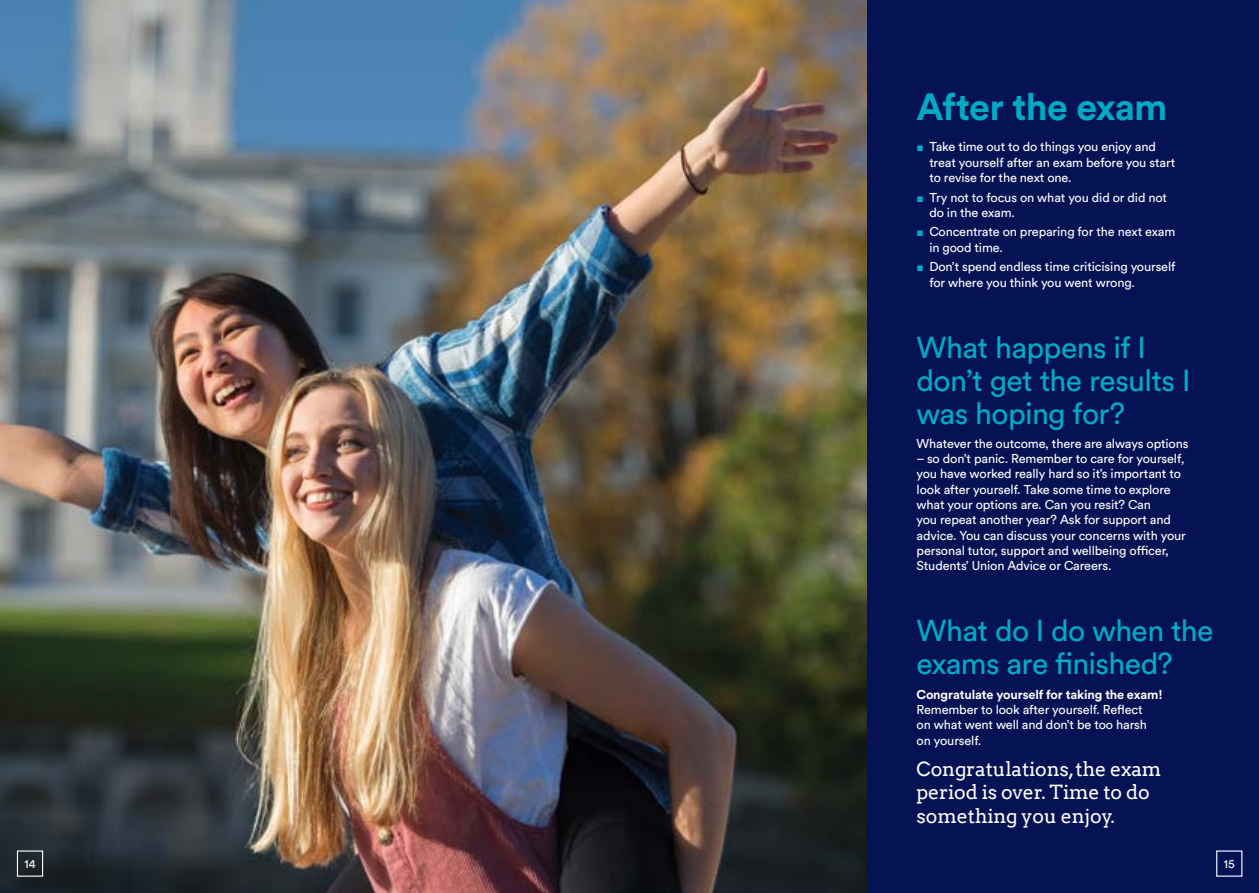
<style>
.page{position:relative;width:1259px;height:893px;background:#fff}
.page>*{position:absolute;margin:0;border:0;box-sizing:border-box;transform-origin:0 0}
.t1{font:700 37.5px "Circular Pro";letter-spacing:-.025em;color:#00aac5}
.t2{font:30px/33px "Circular Pro";letter-spacing:-.02em;color:#00aac5}
.t3{font:19.5px/23.4px "Arvo";letter-spacing:-.01em;color:#fff}
.t4{font:12.75px/15.3px "Circular Pro";letter-spacing:-.01em;color:#fff}
.t5{font:700 12.75px "Circular Pro";letter-spacing:-.01em;color:#fff}
.t6{font:12px "Circular Pro";color:#fff}
.s1{font-family:"Arial";font-size:12px;color:#00aac5}
</style>
<div class="page">
<div style="left:866px;top:0;width:393px;height:893px;background:#051355"></div>
<img style="left:0;top:0;width:866px;height:893px">
<div style="left:17px;top:850px;width:26px;height:27px;border:1px solid #fff"></div>
<h1 class="t1" style="left:916px;top:81px;width:252px">After the exam</h1>
<p class="t4" style="left:929px;top:139px;width:247px;text-indent:-13px"><span class="s1">■</span> Take time out to do things you enjoy and treat yourself after an exam before you start to revise for the next one.</p>
<p class="t4" style="left:929px;top:189px;width:239px;text-indent:-13px"><span class="s1">■</span> Try not to focus on what you did or did not do in the exam.</p>
<p class="t4" style="left:929px;top:224px;width:248px;text-indent:-13px"><span class="s1">■</span> Concentrate on preparing for the next exam in good time.</p>
<p class="t4" style="left:929px;top:259px;width:248px;text-indent:-13px"><span class="s1">■</span> Don’t spend endless time criticising yourself for where you think you went wrong.</p>
<h2 class="t2" style="left:916px;top:329px;width:275px">What happens if I don’t get the results I was hoping for?</h2>
<p class="t4" style="left:916px;top:435px;width:273px">Whatever the outcome, there are always options</p>
<p class="t4" style="left:916px;top:450px;width:271px">– so don’t panic. Remember to care for yourself, you have worked really hard so it’s important to look after yourself. Take some time to explore what your options are. Can you resit? Can<br>you repeat another year? Ask for support and advice. You can discuss your concerns with your personal tutor, support and wellbeing officer, Students’ Union Advice or Careers.</p>
<h2 class="t2" style="left:916px;top:613px;width:298px">What do I do when the exams are finished?</h2>
<p class="t5" style="left:916px;top:685px;width:247px">Congratulate yourself for taking the exam!</p>
<p class="t4" style="left:916px;top:701px;width:232px">Remember to look after yourself. Reflect on what went well and don’t be too harsh on yourself.</p>
<h3 class="t3" style="left:916px;top:757px;width:246px">Congratulations, the exam period is over. Time to do something you enjoy.</h3>
<p class="t6" style="left:24px;top:856px;width:13px">14</p>
<p class="t6" style="left:1223px;top:856px;width:12px">15</p>
</div>
